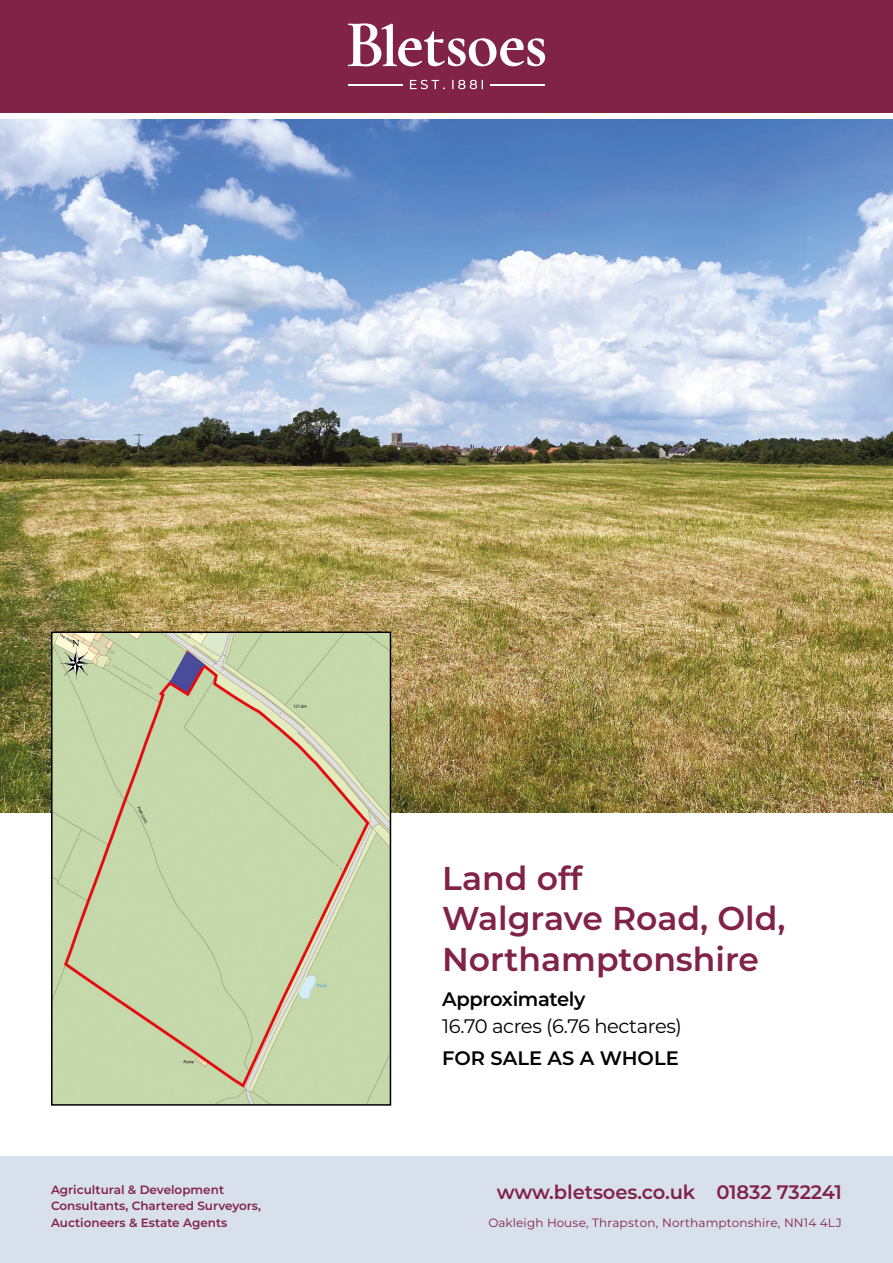
<style>
.page{position:relative;width:893px;height:1263px;background:#fff}
.page>*{position:absolute;margin:0;border:0;box-sizing:border-box;transform-origin:0 0}
.t1{font:600 33px/40.5px "Montserrat";color:#812247}
.t2{font:600 19.5px "Montserrat";letter-spacing:-.005em;color:#812247}
.t3{font:19.5px "Montserrat";letter-spacing:-.02em;color:#000}
.t4{font:600 19.5px "Montserrat";color:#000}
.t5{font:600 19.5px "Montserrat";letter-spacing:-.02em;color:#000}
.t6{font:600 12px/16.5px "Montserrat";color:#812247}
.t7{font:12px "Montserrat";letter-spacing:.015em;color:#812247}
</style>
<div class="page">
<div style="left:0;top:0;width:893px;height:113px;background:#812247"></div>
<hr style="left:348px;top:84px;width:54px;height:1px;background:#fff">
<hr style="left:491px;top:84px;width:54px;height:1px;background:#fff">
<svg style="left:348px;top:23px;width:197px;height:43px"></svg>
<svg style="left:410px;top:80px;width:35px;height:9px"></svg>
<svg style="left:452px;top:80px;width:31px;height:9px"></svg>
<img style="left:0;top:119px;width:893px;height:693px">
<div style="left:0;top:1157px;width:893px;height:106px;background:#d8e0eb"></div>
<img style="left:54px;top:634px;width:334px;height:469px">
<div style="left:51px;top:631px;width:340px;height:475px;border:2px solid #000"></div>
<svg style="left:60px;top:640px;width:33px;height:40px"></svg>
<p class="t6" style="left:51px;top:1181px;width:212px">Agricultural &amp; Development<br>Consultants, Chartered Surveyors,<br>Auctioneers &amp; Estate Agents</p>
<h1 class="t1" style="left:442px;top:856px;width:345px">Land off<br>Walgrave Road, Old,<br>Northamptonshire</h1>
<h2 class="t5" style="left:442px;top:986px;width:145px">Approximately</h2>
<h2 class="t3" style="left:442px;top:1013px;width:241px">16.70 acres (6.76 hectares)</h2>
<h2 class="t4" style="left:442px;top:1044px;width:238px">FOR SALE AS A WHOLE</h2>
<h2 class="t2" style="left:497px;top:1178px;width:347px">www.bletsoes.co.uk 01832 732241</h2>
<p class="t7" style="left:489px;top:1214px;width:355px">Oakleigh House, Thrapston, Northamptonshire, NN14 4LJ</p>
</div>
